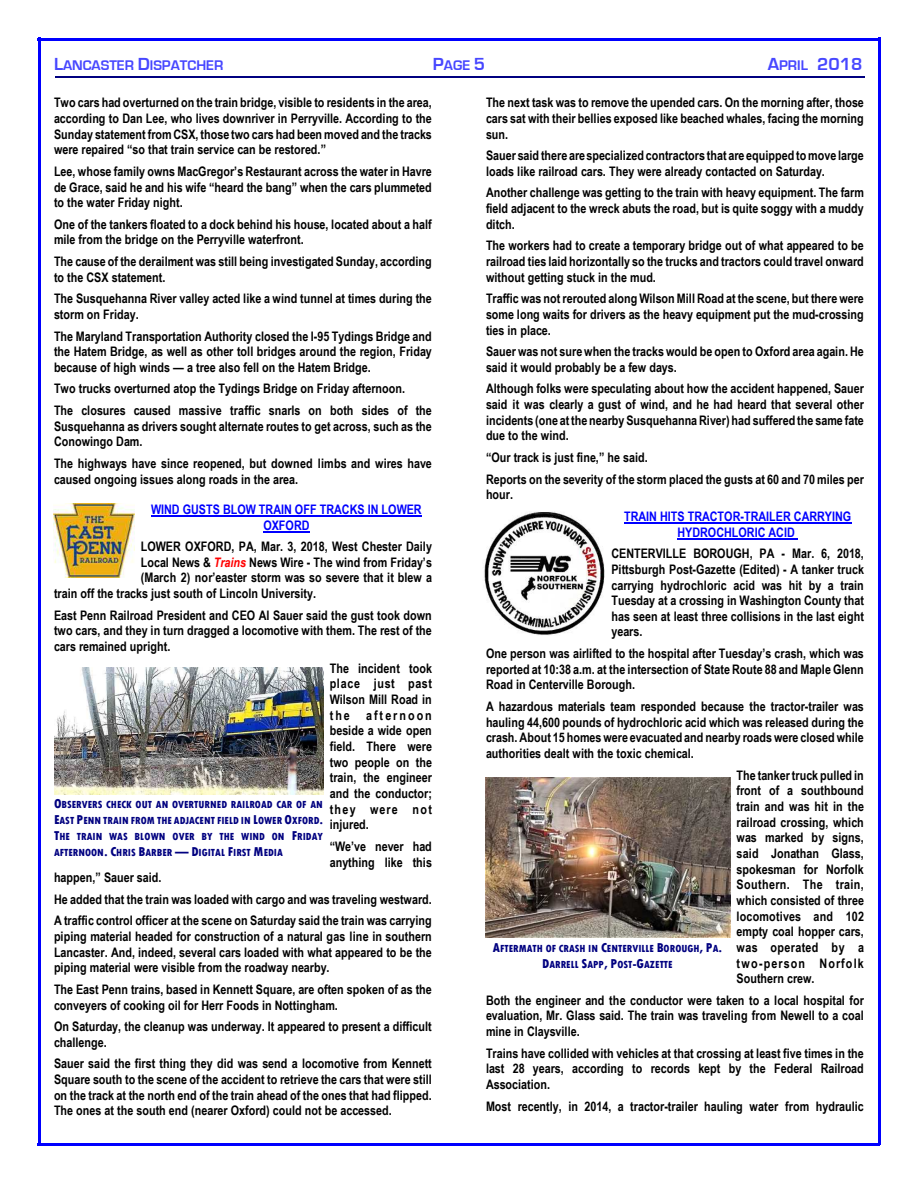
<style>
.page{position:relative;width:918px;height:1188px;background:#fff}
.page>*{position:absolute;margin:0;border:0;box-sizing:border-box;transform-origin:0 0}
.t1{font:700 18px "Eurostile";color:#4747ff}
.t2{font:700 14.4px "Eurostile";color:#4747ff}
.t3{font:700 13.2px/15.6px "Arial Narrow";color:#000;text-align:justify}
.t4{font:700 13.2px/15.6px "Arial Narrow";color:#00f;text-align:center}
.t5{font:800 10.8px/15.9px "Tw Cen MT Condensed";color:#000080;text-align:justify}
.s1{font-size:18px}
.s2{font-size:14.4px}
.s3{font-style:italic;color:#f00}
.s4{font-size:13.5px}
</style>
<div class="page">
<hr style="left:38px;top:38px;width:2px;height:1107px;background:#00f">
<hr style="left:878px;top:38px;width:3px;height:1107px;background:#00f">
<hr style="left:38px;top:38px;width:842px;height:2px;background:#00f">
<hr style="left:38px;top:1143px;width:842px;height:3px;background:#00f">
<hr style="left:55px;top:76px;width:810px;height:2px;background:#000080">
<hr style="left:151px;top:516px;width:271px;height:1px;background:#00f">
<hr style="left:263px;top:531px;width:47px;height:1px;background:#00f">
<hr style="left:624px;top:523px;width:227px;height:1px;background:#00f">
<hr style="left:678px;top:538px;width:120px;height:1px;background:#00f">
<img style="left:53px;top:503px;width:81px;height:74px">
<img style="left:54px;top:667px;width:269px;height:127px">
<img style="left:484px;top:512px;width:121px;height:123px">
<img style="left:485px;top:777px;width:245px;height:160px">
<p class="t2" style="left:54px;top:57px;width:171px"><span class="s1">L</span>ANCASTER <span class="s1">D</span>ISPATCHER</p>
<p class="t2" style="left:433px;top:57px;width:54px"><span class="s1">P</span>AGE <span class="s1">5</span></p>
<h1 class="t1" style="left:768px;top:54px;width:96px">A<span class="s2">PRIL</span> 2018</h1>
<p class="t3" style="left:54px;top:95px;width:379px">Two cars had overturned on the train bridge, visible to residents in the area, according to Dan Lee, who lives downriver in Perryville. According to the Sunday statement from CSX, those two cars had been moved and the tracks were repaired “so that train service can be restored.”</p>
<p class="t3" style="left:54px;top:163px;width:379px">Lee, whose family owns MacGregor’s Restaurant across the water in Havre de Grace, said he and his wife “heard the bang” when the cars plummeted to the water Friday night.</p>
<p class="t3" style="left:54px;top:216px;width:379px">One of the tankers floated to a dock behind his house, located about a half mile from the bridge on the Perryville waterfront.</p>
<p class="t3" style="left:54px;top:253px;width:379px">The cause of the derailment was still being investigated Sunday, according to the CSX statement.</p>
<p class="t3" style="left:54px;top:291px;width:379px">The Susquehanna River valley acted like a wind tunnel at times during the storm on Friday.</p>
<p class="t3" style="left:54px;top:328px;width:379px">The Maryland Transportation Authority closed the I-95 Tydings Bridge and the Hatem Bridge, as well as other toll bridges around the region, Friday because of high winds — a tree also fell on the Hatem Bridge.</p>
<p class="t3" style="left:54px;top:378px;width:379px;line-height:21.6px">Two trucks overturned atop the Tydings Bridge on Friday afternoon.<br>The closures caused massive traffic snarls on both sides of the</p>
<p class="t3" style="left:54px;top:418px;width:379px">Susquehanna as drivers sought alternate routes to get across, such as the<br>Conowingo Dam.</p>
<p class="t3" style="left:54px;top:455px;width:379px">The highways have since reopened, but downed limbs and wires have caused ongoing issues along roads in the area.</p>
<p class="t4" style="left:151px;top:501px;width:272px">WIND GUSTS BLOW TRAIN OFF TRACKS IN LOWER<br>OXFORD</p>
<p class="t3" style="left:141px;top:539px;width:293px">LOWER OXFORD, PA, Mar. 3, 2018, West Chester Daily</p>
<p class="t3" style="left:141px;top:554px;width:293px">Local News &amp; <span class="s3">Trains</span> News Wire - The wind from Friday’s</p>
<p class="t3" style="left:141px;top:570px;width:293px">(March 2) nor’easter storm was so severe that it blew a</p>
<p class="t3" style="left:54px;top:586px;width:264px">train off the tracks just south of Lincoln University.</p>
<p class="t3" style="left:54px;top:607px;width:379px">East Penn Railroad President and CEO Al Sauer said the gust took down two cars, and they in turn dragged a locomotive with them. The rest of the cars remained upright.</p>
<p class="t3" style="left:330px;top:660px;width:104px">The incident took place just past Wilson Mill Road in the afternoon beside a wide open field. There were two people on the train, the engineer and the conductor; they were not injured.</p>
<p class="t3" style="left:330px;top:838px;width:104px">“We’ve never had anything like this</p>
<p class="t3" style="left:54px;top:867px;width:379px;line-height:21.6px;text-align:left">happen,” Sauer said.<br>He added that the train was loaded with cargo and was traveling westward.<br>A traffic control officer at the scene on Saturday said the train was carrying</p>
<p class="t3" style="left:54px;top:928px;width:379px">piping material headed for construction of a natural gas line in southern Lancaster. And, indeed, several cars loaded with what appeared to be the piping material were visible from the roadway nearby.</p>
<p class="t3" style="left:54px;top:981px;width:379px">The East Penn trains, based in Kennett Square, are often spoken of as the conveyers of cooking oil for Herr Foods in Nottingham.</p>
<p class="t3" style="left:54px;top:1019px;width:379px">On Saturday, the cleanup was underway. It appeared to present a difficult challenge.</p>
<p class="t3" style="left:54px;top:1056px;width:379px">Sauer said the first thing they did was send a locomotive from Kennett Square south to the scene of the accident to retrieve the cars that were still on the track at the north end of the train ahead of the ones that had flipped.<br>The ones at the south end (nearer Oxford) could not be accessed.</p>
<p class="t3" style="left:486px;top:95px;width:379px">The next task was to remove the upended cars. On the morning after, those cars sat with their bellies exposed like beached whales, facing the morning sun.</p>
<p class="t3" style="left:486px;top:148px;width:379px">Sauer said there are specialized contractors that are equipped to move large loads like railroad cars. They were already contacted on Saturday.</p>
<p class="t3" style="left:486px;top:185px;width:379px">Another challenge was getting to the train with heavy equipment. The farm field adjacent to the wreck abuts the road, but is quite soggy with a muddy ditch.</p>
<p class="t3" style="left:486px;top:238px;width:379px">The workers had to create a temporary bridge out of what appeared to be railroad ties laid horizontally so the trucks and tractors could travel onward without getting stuck in the mud.</p>
<p class="t3" style="left:486px;top:291px;width:379px">Traffic was not rerouted along Wilson Mill Road at the scene, but there were some long waits for drivers as the heavy equipment put the mud-crossing ties in place.</p>
<p class="t3" style="left:486px;top:344px;width:379px">Sauer was not sure when the tracks would be open to Oxford area again. He said it would probably be a few days.</p>
<p class="t3" style="left:486px;top:381px;width:379px">Although folks were speculating about how the accident happened, Sauer said it was clearly a gust of wind, and he had heard that several other incidents (one at the nearby Susquehanna River) had suffered the same fate due to the wind.</p>
<p class="t3" style="left:486px;top:446px;width:379px;line-height:21.6px">“Our track is just fine,” he said.<br>Reports on the severity of the storm placed the gusts at 60 and 70 miles per</p>
<p class="t3" style="left:486px;top:487px;width:29px">hour.</p>
<p class="t4" style="left:624px;top:508px;width:229px">TRAIN HITS TRACTOR-TRAILER CARRYING<br>HYDROCHLORIC ACID</p>
<p class="t3" style="left:611px;top:546px;width:254px">CENTERVILLE BOROUGH, PA - Mar. 6, 2018, Pittsburgh Post-Gazette (Edited) - A tanker truck carrying hydrochloric acid was hit by a train Tuesday at a crossing in Washington County that has seen at least three collisions in the last eight years.</p>
<p class="t3" style="left:486px;top:646px;width:379px">One person was airlifted to the hospital after Tuesday’s crash, which was reported at 10:38 a.m. at the intersection of State Route 88 and Maple Glenn Road in Centerville Borough.</p>
<p class="t3" style="left:486px;top:698px;width:379px">A hazardous materials team responded because the tractor-trailer was hauling 44,600 pounds of hydrochloric acid which was released during the crash. About 15 homes were evacuated and nearby roads were closed while authorities dealt with the toxic chemical.</p>
<p class="t3" style="left:737px;top:767px;width:129px">The tanker truck pulled in front of a southbound train and was hit in the railroad crossing, which was marked by signs, said Jonathan Glass, spokesman for Norfolk Southern. The train, which consisted of three locomotives and 102 empty coal hopper cars, was operated by a two-person Norfolk Southern crew.</p>
<p class="t3" style="left:486px;top:992px;width:379px">Both the engineer and the conductor were taken to a local hospital for evaluation, Mr. Glass said. The train was traveling from Newell to a coal mine in Claysville.</p>
<p class="t3" style="left:486px;top:1045px;width:379px">Trains have collided with vehicles at that crossing at least five times in the last 28 years, according to records kept by the Federal Railroad Association.</p>
<p class="t3" style="left:486px;top:1098px;width:379px">Most recently, in 2014, a tractor-trailer hauling water from hydraulic</p>
<p class="t5" style="left:54px;top:797px;width:271px"><span class="s4">O</span>BSERVERS CHECK OUT AN OVERTURNED RAILROAD CAR OF AN <span class="s4">E</span>AST <span class="s4">P</span>ENN TRAIN FROM THE ADJACENT FIELD IN <span class="s4">L</span>OWER <span class="s4">O</span>XFORD<span class="s4">.<br>T</span>HE TRAIN WAS BLOWN OVER BY THE WIND ON <span class="s4">F</span>RIDAY AFTERNOON<span class="s4">. C</span>HRIS <span class="s4">B</span>ARBER <span class="s4">— D</span>IGITAL <span class="s4">F</span>IRST <span class="s4">M</span>EDIA</p>
<p class="t5" style="left:493px;top:940px;width:231px;text-align:center"><span class="s4">A</span>FTERMATH OF CRASH IN <span class="s4">C</span>ENTERVILLE <span class="s4">B</span>OROUGH<span class="s4">, P</span>A<span class="s4">.<br>D</span>ARRELL <span class="s4">S</span>APP<span class="s4">, P</span>OST<span class="s4">-G</span>AZETTE</p>
</div>
